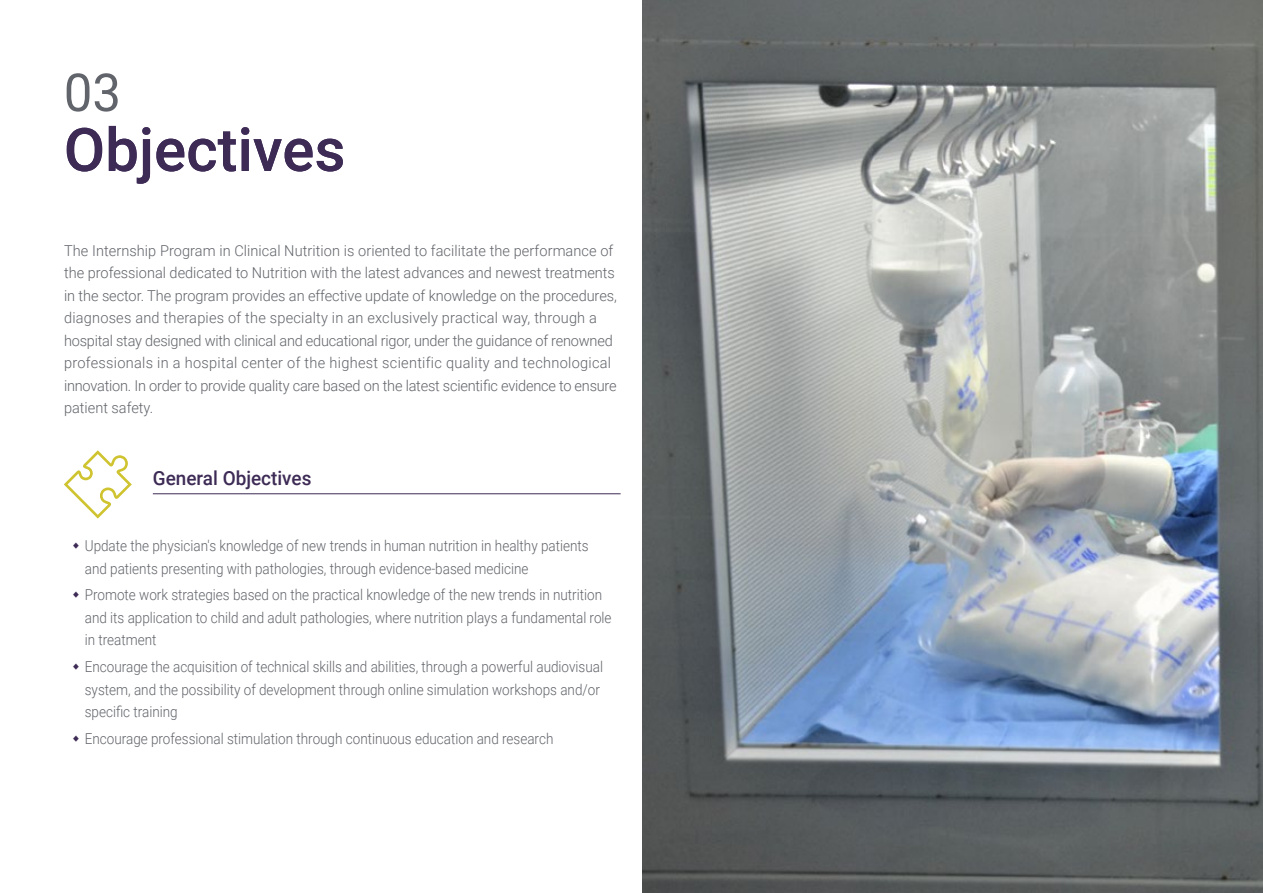
<style>
.page{position:relative;width:1263px;height:893px;background:#fff}
.page>*{position:absolute;margin:0;border:0;box-sizing:border-box;transform-origin:0 0}
.t1{font:500 60px "Roboto";color:#3d2b56}
.t2{font:52.5px "Roboto";color:#61646a}
.t3{font:500 19.5px "Roboto";color:#3d2b56}
.t4{font:300 15px/22.5px "Roboto";color:#61646a}
.t5{font:300 15px/22.5px "Roboto";color:#61646a;scale:.9 1}
</style>
<div class="page">
<hr style="left:153px;top:493px;width:468px;height:1px;background:#3d2b56">
<img style="left:642px;top:0;width:621px;height:893px">
<svg style="left:64px;top:450px;width:68px;height:69px"></svg>
<h2 class="t2" style="left:64px;top:56px;width:59px">03</h2>
<h1 class="t1" style="left:64px;top:108px;width:283px">Objectives</h1>
<p class="t4" style="left:64px;top:239px;width:554px">The Internship Program in Clinical Nutrition is oriented to facilitate the performance of the professional dedicated to Nutrition with the latest advances and newest treatments in the sector. The program provides an effective update of knowledge on the procedures, diagnoses and therapies of the specialty in an exclusively practical way, through a hospital stay designed with clinical and educational rigor, under the guidance of renowned professionals in a hospital center of the highest scientific quality and technological innovation. In order to provide quality care based on the latest scientific evidence to ensure patient safety.</p>
<h3 class="t3" style="left:153px;top:465px;width:160px">General Objectives</h3>
<p class="t5" style="left:85px;top:534px;width:561px">Update the physician's knowledge of new trends in human nutrition in healthy patients and patients presenting with pathologies, through evidence-based medicine</p>
<p class="t5" style="left:85px;top:583px;width:587px">Promote work strategies based on the practical knowledge of the new trends in nutrition and its application to child and adult pathologies, where nutrition plays a fundamental role in treatment</p>
<p class="t5" style="left:85px;top:655px;width:577px">Encourage the acquisition of technical skills and abilities, through a powerful audiovisual system, and the possibility of development through online simulation workshops and/or specific training</p>
<p class="t5" style="left:85px;top:727px;width:522px">Encourage professional stimulation through continuous education and research</p>
</div>
